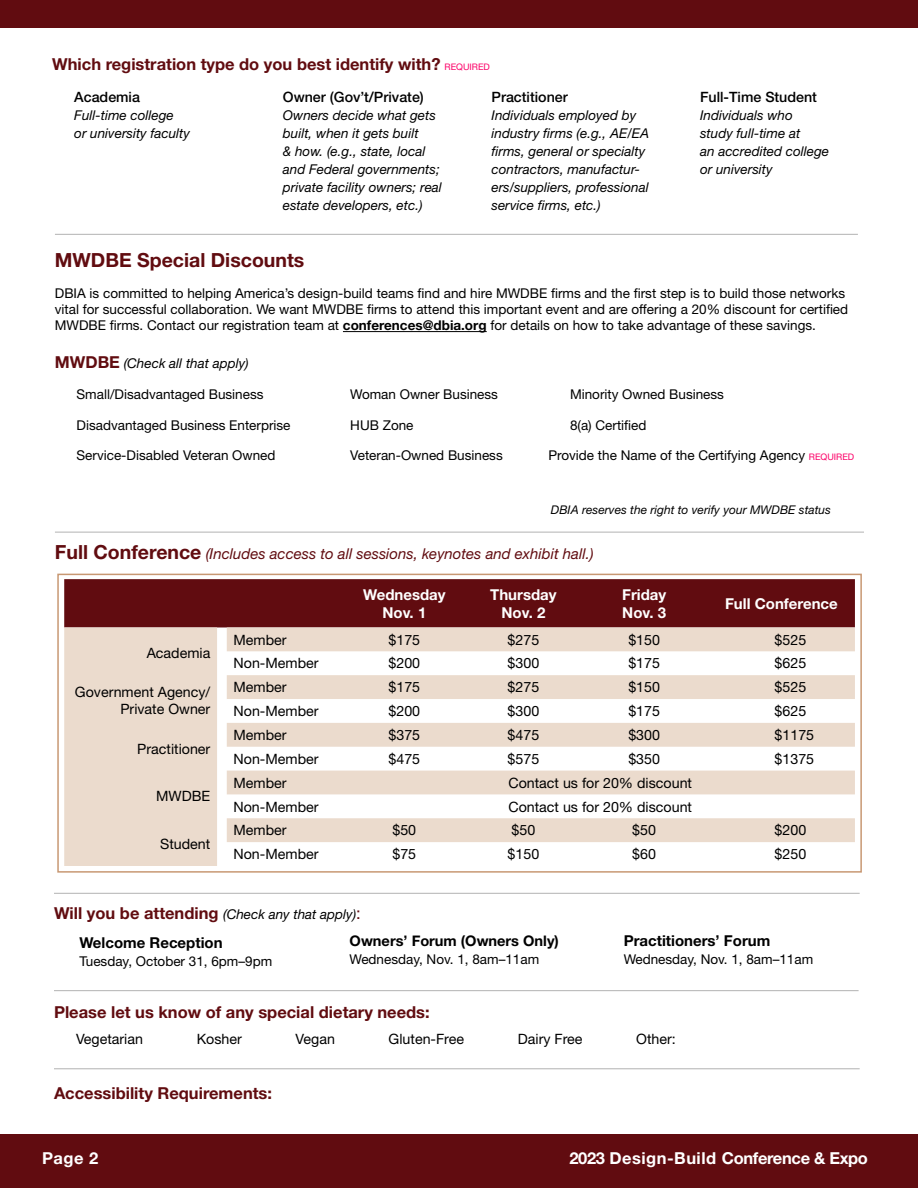
<style>
.page{position:relative;width:918px;height:1188px;background:#fff}
.page>*{position:absolute;margin:0;border:0;box-sizing:border-box;transform-origin:0 0}
.t1{font:700 19.5px "Helvetica Neue LT Std";color:#610c10}
.t2{font:700 16.5px "Helvetica Neue LT Std";color:#610c10}
.t3{font:700 16.5px "Helvetica Neue LT Std";letter-spacing:-.02em;color:#fff}
.t4{font:italic 15px "Helvetica Neue LT Std";color:#610c10}
.t5{font:700 15px/18px "Helvetica Neue LT Std";color:#fff;text-align:center}
.t6{font:700 15px "Helvetica Neue LT Std";color:#000}
.t7{font:700 14.7px "Helvetica Neue LT Std";color:#000}
.t8{font:14.25px/17.1px "Helvetica Neue LT Std";color:#000;text-align:right}
.t9{font:500 14.25px "Helvetica Neue LT Std";color:#000}
.t10{font:13.5px/16.2px "Helvetica Neue LT Std";color:#000}
.t11{font:italic 13.5px/18px "Helvetica Neue LT Std";color:#000}
.t12{font:italic 12px "Helvetica Neue LT Std";color:#000}
.s1{font-weight:400;font-size:9px;color:#fd0068}
.s2{font-weight:700}
.s3{font-weight:700;font-style:normal;font-size:16.5px;color:#610c10}
.s4{font-size:9px;color:#fd0068}
.s5{font-weight:700;font-style:normal;font-size:19.5px}
.s6{font-style:normal;font-size:16.5px;color:#610c10}
</style>
<div class="page">
<div style="left:0;top:0;width:918px;height:27px;background:#610c10"></div>
<div style="left:0;top:1134px;width:918px;height:54px;background:#610c10"></div>
<div style="left:57px;top:574px;width:805px;height:299px;border:2px solid #c89873"></div>
<div style="left:64px;top:579px;width:791px;height:48px;background:#610c10"></div>
<svg style="left:64px;top:627px;width:791px;height:239px;fill:#ebdbcd"></svg>
<hr style="left:54px;top:893px;width:806px;height:1px;background:#000">
<hr style="left:55px;top:532px;width:809px;height:1px;background:#000">
<hr style="left:55px;top:234px;width:803px;height:1px;background:#000">
<hr style="left:343px;top:331px;width:144px;height:1px;background:#000">
<hr style="left:54px;top:990px;width:805px;height:1px;background:#000">
<hr style="left:54px;top:1068px;width:806px;height:1px;background:#000">
<p class="t2" style="left:52px;top:54px;width:439px">Which registration type do you best identify with? <span class="s1">REQUIRED</span></p>
<p class="t9" style="left:74px;top:88px;width:67px">Academia</p>
<p class="t11" style="left:74px;top:106px;width:117px">Full-time college<br>or university faculty</p>
<p class="t9" style="left:283px;top:88px;width:142px">Owner (Gov’t/Private)</p>
<p class="t11" style="left:283px;top:106px;width:161px">Owners decide what gets built, when it gets built<br>&amp; how. (e.g., state, local and Federal governments; private facility owners; real estate developers, etc.)</p>
<p class="t9" style="left:492px;top:88px;width:78px">Practitioner</p>
<p class="t11" style="left:492px;top:106px;width:159px">Individuals employed by industry firms (e.g., AE/EA firms, general or specialty contractors, manufactur&shy;ers/suppliers, professional service firms, etc.)</p>
<p class="t9" style="left:700px;top:88px;width:118px">Full-Time Student</p>
<p class="t11" style="left:700px;top:106px;width:131px">Individuals who<br>study full-time at<br>an accredited college or university</p>
<h1 class="t1" style="left:55px;top:248px;width:251px">MWDBE Special Discounts</h1>
<p class="t10" style="left:55px;top:285px;width:795px">DBIA is committed to helping America’s design-build teams find and hire MWDBE firms and the first step is to build those networks vital for successful collaboration. We want MWDBE firms to attend this important event and are offering a 20% discount for certified<br>MWDBE firms. Contact our registration team at <span class="s2">conferences@dbia.org</span> for details on how to take advantage of these savings.</p>
<p class="t11" style="left:55px;top:353px;width:195px"><span class="s3">MWDBE</span> (Check all that apply)</p>
<p class="t10" style="left:77px;top:386px;width:189px">Small/Disadvantaged Business</p>
<p class="t10" style="left:350px;top:386px;width:149px">Woman Owner Business</p>
<p class="t10" style="left:570px;top:386px;width:156px">Minority Owned Business</p>
<p class="t10" style="left:77px;top:416px;width:216px">Disadvantaged Business Enterprise</p>
<p class="t10" style="left:350px;top:416px;width:65px">HUB Zone</p>
<p class="t10" style="left:570px;top:416px;width:78px">8(a) Certified</p>
<p class="t10" style="left:77px;top:447px;width:201px">Service-Disabled Veteran Owned</p>
<p class="t10" style="left:350px;top:447px;width:154px">Veteran-Owned Business</p>
<p class="t10" style="left:548px;top:447px;width:307px">Provide the Name of the Certifying Agency <span class="s4">REQUIRED</span></p>
<p class="t12" style="left:551px;top:502px;width:282px">DBIA reserves the right to verify your MWDBE status</p>
<p class="t4" style="left:55px;top:545px;width:540px"><span class="s5">Full Conference</span> (Includes access to all sessions, keynotes and exhibit hall.)</p>
<p class="t8" style="left:147px;top:644px;width:65px">Academia</p>
<p class="t5" style="left:363px;top:585px;width:84px">Wednesday<br>Nov. 1</p>
<p class="t5" style="left:490px;top:585px;width:68px">Thursday<br>Nov. 2</p>
<p class="t5" style="left:622px;top:585px;width:46px;text-align:left">Friday<br>Nov. 3</p>
<p class="t5" style="left:725px;top:594px;width:114px">Full Conference</p>
<p class="t8" style="left:234px;top:631px;width:55px">Member</p>
<p class="t8" style="left:389px;top:631px;width:33px">$175</p>
<p class="t8" style="left:508px;top:631px;width:33px">$275</p>
<p class="t8" style="left:628px;top:631px;width:33px">$150</p>
<p class="t8" style="left:775px;top:631px;width:33px">$525</p>
<p class="t8" style="left:234px;top:654px;width:87px">Non-Member</p>
<p class="t8" style="left:389px;top:654px;width:33px">$200</p>
<p class="t8" style="left:508px;top:654px;width:33px">$300</p>
<p class="t8" style="left:628px;top:654px;width:33px">$175</p>
<p class="t8" style="left:775px;top:654px;width:33px">$625</p>
<p class="t8" style="left:75px;top:683px;width:137px">Government Agency/<br>Private Owner</p>
<p class="t8" style="left:234px;top:678px;width:55px">Member</p>
<p class="t8" style="left:389px;top:678px;width:33px">$175</p>
<p class="t8" style="left:508px;top:678px;width:33px">$275</p>
<p class="t8" style="left:628px;top:678px;width:33px">$150</p>
<p class="t8" style="left:775px;top:678px;width:33px">$525</p>
<p class="t8" style="left:234px;top:702px;width:87px">Non-Member</p>
<p class="t8" style="left:389px;top:702px;width:33px">$200</p>
<p class="t8" style="left:508px;top:702px;width:33px">$300</p>
<p class="t8" style="left:628px;top:702px;width:33px">$175</p>
<p class="t8" style="left:775px;top:702px;width:33px">$625</p>
<p class="t8" style="left:137px;top:740px;width:75px">Practitioner</p>
<p class="t8" style="left:156px;top:787px;width:56px">MWDBE</p>
<p class="t8" style="left:160px;top:835px;width:52px">Student</p>
<p class="t8" style="left:234px;top:726px;width:55px">Member</p>
<p class="t8" style="left:389px;top:726px;width:33px">$375</p>
<p class="t8" style="left:508px;top:726px;width:33px">$475</p>
<p class="t8" style="left:628px;top:726px;width:33px">$300</p>
<p class="t8" style="left:775px;top:726px;width:41px">$1175</p>
<p class="t8" style="left:234px;top:750px;width:87px">Non-Member</p>
<p class="t8" style="left:389px;top:750px;width:33px">$475</p>
<p class="t8" style="left:508px;top:750px;width:33px">$575</p>
<p class="t8" style="left:628px;top:750px;width:33px">$350</p>
<p class="t8" style="left:775px;top:750px;width:41px">$1375</p>
<p class="t8" style="left:234px;top:774px;width:55px">Member</p>
<p class="t8" style="left:508px;top:774px;width:185px">Contact us for 20% discount</p>
<p class="t8" style="left:234px;top:798px;width:87px">Non-Member</p>
<p class="t8" style="left:508px;top:798px;width:185px">Contact us for 20% discount</p>
<p class="t8" style="left:234px;top:821px;width:55px">Member</p>
<p class="t8" style="left:392px;top:821px;width:25px">$50</p>
<p class="t8" style="left:512px;top:821px;width:25px">$50</p>
<p class="t8" style="left:632px;top:821px;width:25px">$50</p>
<p class="t8" style="left:775px;top:821px;width:33px">$200</p>
<p class="t8" style="left:234px;top:845px;width:87px">Non-Member</p>
<p class="t8" style="left:392px;top:845px;width:25px">$75</p>
<p class="t8" style="left:508px;top:845px;width:33px">$150</p>
<p class="t8" style="left:632px;top:845px;width:25px">$60</p>
<p class="t8" style="left:775px;top:845px;width:33px">$250</p>
<p class="t11" style="left:54px;top:905px;width:308px"><span class="s3">Will you be attending</span> (Check any that apply)<span class="s6">:</span></p>
<p class="t6" style="left:79px;top:933px;width:145px">Welcome Reception</p>
<p class="t10" style="left:79px;top:953px;width:194px">Tuesday, October 31, 6pm–9pm</p>
<p class="t7" style="left:350px;top:932px;width:211px">Owners’ Forum (Owners Only)</p>
<p class="t10" style="left:350px;top:951px;width:191px">Wednesday, Nov. 1, 8am–11am</p>
<p class="t6" style="left:624px;top:931px;width:148px">Practitioners’ Forum</p>
<p class="t10" style="left:624px;top:951px;width:191px">Wednesday, Nov. 1, 8am–11am</p>
<p class="t2" style="left:54px;top:1002px;width:377px">Please let us know of any special dietary needs:</p>
<p class="t8" style="left:76px;top:1030px;width:69px">Vegetarian</p>
<p class="t8" style="left:197px;top:1030px;width:47px">Kosher</p>
<p class="t8" style="left:296px;top:1030px;width:41px">Vegan</p>
<p class="t8" style="left:389px;top:1030px;width:77px">Gluten-Free</p>
<p class="t8" style="left:518px;top:1030px;width:66px">Dairy Free</p>
<p class="t8" style="left:636px;top:1030px;width:41px">Other:</p>
<p class="t2" style="left:54px;top:1083px;width:220px">Accessibility Requirements:</p>
<p class="t3" style="left:42px;top:1148px;width:58px">Page 2</p>
<p class="t3" style="left:569px;top:1148px;width:300px">2023 Design-Build Conference &amp; Expo</p>
</div>
